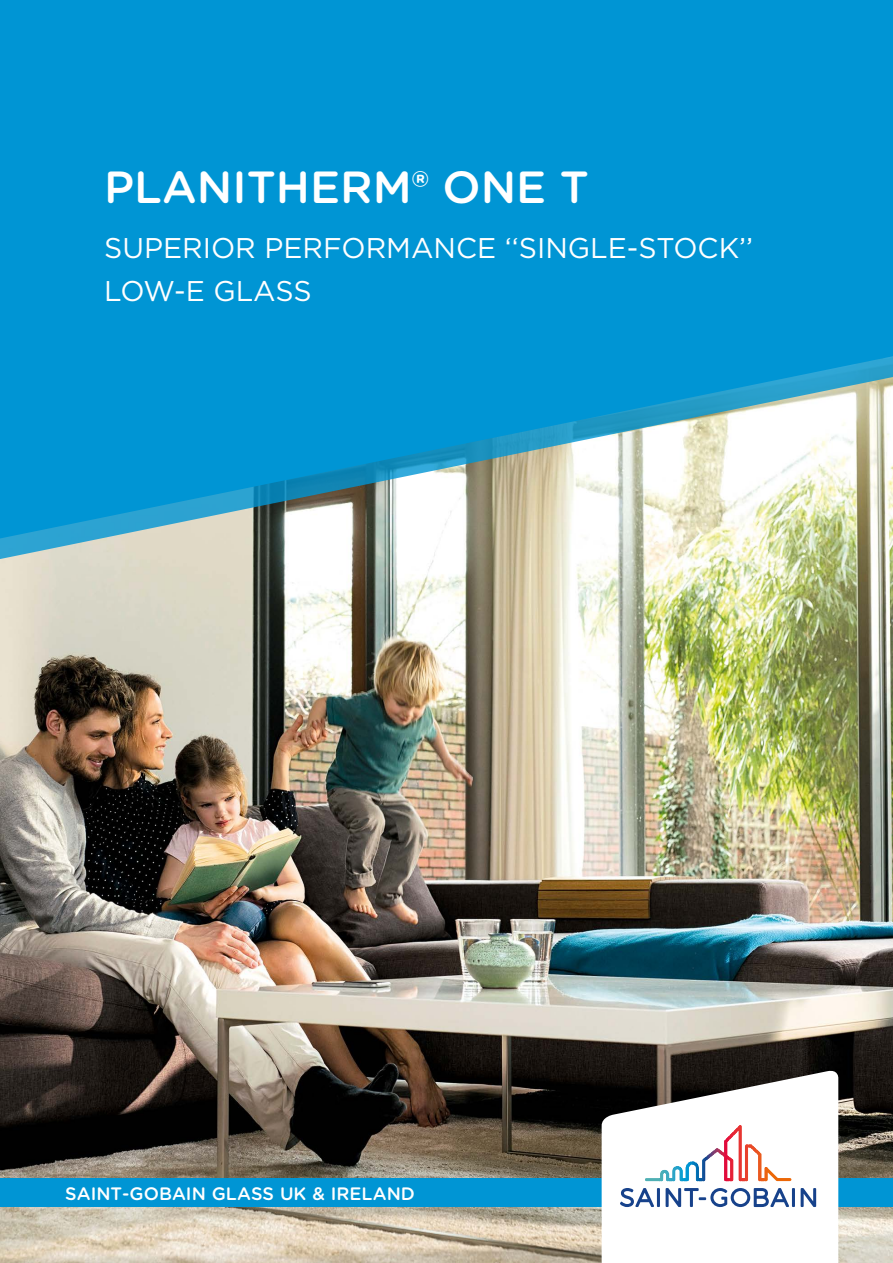
<style>
.page{position:relative;width:893px;height:1263px;background:#fff}
.page>*{position:absolute;margin:0;border:0;box-sizing:border-box;transform-origin:0 0}
.t1{font:500 45px "Gotham Rounded";color:#fff}
.t2{font:28.5px/43.8px "Gotham";color:#fff}
.t3{font:500 18px "Gotham Rounded";color:#fff}
</style>
<div class="page">
<img style="left:0;top:559px;width:893px;height:704px">
<img style="left:0;top:538px;width:893px;height:21px">
<svg style="left:0;top:0;width:893px;height:538px;background:#1e9ed2"></svg>
<div style="left:0;top:1178px;width:893px;height:29px;background:#0095d4"></div>
<svg style="left:602px;top:1069px;width:236px;height:194px"></svg>
<svg style="left:620px;top:1188px;width:34px;height:19px"></svg>
<hr style="left:657px;top:1188px;width:3px;height:19px;background:#17428b">
<svg style="left:666px;top:1188px;width:123px;height:19px;background:#a7b7d3"></svg>
<hr style="left:792px;top:1188px;width:3px;height:19px;background:#17428b">
<svg style="left:801px;top:1188px;width:15px;height:19px"></svg>
<div style="left:645px;top:1125px;width:15px;height:56px;background:#fff"></div>
<hr style="left:660px;top:1125px;width:1px;height:56px;background:#4db0b6">
<hr style="left:661px;top:1125px;width:1px;height:56px;background:#4cafb7">
<hr style="left:662px;top:1125px;width:1px;height:56px;background:#49aeb9">
<hr style="left:663px;top:1125px;width:1px;height:56px;background:#47aeb9">
<hr style="left:664px;top:1125px;width:1px;height:56px;background:#46adbb">
<hr style="left:665px;top:1125px;width:1px;height:56px;background:#42acbd">
<hr style="left:666px;top:1125px;width:1px;height:56px;background:#3fabbe">
<hr style="left:667px;top:1125px;width:1px;height:56px;background:#3fabbf">
<hr style="left:668px;top:1125px;width:1px;height:56px;background:#3ca9c1">
<hr style="left:669px;top:1125px;width:1px;height:56px;background:#38a8c2">
<hr style="left:670px;top:1125px;width:1px;height:56px;background:#37a7c3">
<hr style="left:671px;top:1125px;width:1px;height:56px;background:#34a7c4">
<hr style="left:672px;top:1125px;width:1px;height:56px;background:#30a5c5">
<hr style="left:673px;top:1125px;width:1px;height:56px;background:#2ea4c6">
<hr style="left:674px;top:1125px;width:1px;height:56px;background:#2ca4c7">
<hr style="left:675px;top:1125px;width:1px;height:56px;background:#28a3c8">
<hr style="left:676px;top:1125px;width:1px;height:56px;background:#25a2ca">
<hr style="left:677px;top:1125px;width:1px;height:56px;background:#20a1cb">
<hr style="left:678px;top:1125px;width:1px;height:56px;background:#1da0cb">
<hr style="left:679px;top:1125px;width:1px;height:56px;background:#1a9fcd">
<hr style="left:680px;top:1125px;width:1px;height:56px;background:#129ece">
<hr style="left:681px;top:1125px;width:1px;height:56px;background:#0e9dcf">
<hr style="left:682px;top:1125px;width:1px;height:56px;background:#099ccf">
<hr style="left:683px;top:1125px;width:1px;height:56px;background:#009bd1">
<hr style="left:684px;top:1125px;width:1px;height:56px;background:#009ad2">
<hr style="left:685px;top:1125px;width:1px;height:56px;background:#0099d2">
<hr style="left:686px;top:1125px;width:1px;height:56px;background:#0098d3">
<hr style="left:687px;top:1125px;width:1px;height:56px;background:#0097d4">
<hr style="left:688px;top:1125px;width:1px;height:56px;background:#0096d4">
<hr style="left:689px;top:1125px;width:1px;height:56px;background:#0092d2">
<hr style="left:690px;top:1125px;width:1px;height:56px;background:#008fd0">
<hr style="left:691px;top:1125px;width:1px;height:56px;background:#008acb">
<hr style="left:692px;top:1125px;width:1px;height:56px;background:#0084c5">
<hr style="left:693px;top:1125px;width:1px;height:56px;background:#007ec1">
<hr style="left:694px;top:1125px;width:1px;height:56px;background:#007cbe">
<hr style="left:695px;top:1125px;width:1px;height:56px;background:#0077b9">
<hr style="left:696px;top:1125px;width:1px;height:56px;background:#0071b5">
<hr style="left:697px;top:1125px;width:1px;height:56px;background:#006eb2">
<hr style="left:698px;top:1125px;width:1px;height:56px;background:#0069ad">
<hr style="left:699px;top:1125px;width:1px;height:56px;background:#0063a8">
<hr style="left:700px;top:1125px;width:1px;height:56px;background:#045ea4">
<hr style="left:701px;top:1125px;width:1px;height:56px;background:#065ca1">
<hr style="left:702px;top:1125px;width:1px;height:56px;background:#0e569d">
<hr style="left:703px;top:1125px;width:1px;height:56px;background:#135198">
<hr style="left:704px;top:1125px;width:1px;height:56px;background:#134c94">
<hr style="left:705px;top:1125px;width:1px;height:56px;background:#174991">
<hr style="left:706px;top:1125px;width:1px;height:56px;background:#16448d">
<hr style="left:707px;top:1125px;width:1px;height:56px;background:#2d4289">
<hr style="left:708px;top:1125px;width:1px;height:56px;background:#3f4285">
<hr style="left:709px;top:1125px;width:1px;height:56px;background:#484283">
<hr style="left:710px;top:1125px;width:1px;height:56px;background:#56417f">
<hr style="left:711px;top:1125px;width:1px;height:56px;background:#64407b">
<hr style="left:712px;top:1125px;width:1px;height:56px;background:#713e76">
<hr style="left:713px;top:1125px;width:1px;height:56px;background:#773e74">
<hr style="left:714px;top:1125px;width:1px;height:56px;background:#843c6f">
<hr style="left:715px;top:1125px;width:1px;height:56px;background:#903a6a">
<hr style="left:716px;top:1125px;width:1px;height:56px;background:#9a3865">
<hr style="left:717px;top:1125px;width:1px;height:56px;background:#a03662">
<hr style="left:718px;top:1125px;width:1px;height:56px;background:#aa345d">
<hr style="left:719px;top:1125px;width:1px;height:56px;background:#b53058">
<hr style="left:720px;top:1125px;width:1px;height:56px;background:#be2c53">
<hr style="left:721px;top:1125px;width:1px;height:56px;background:#c32950">
<hr style="left:722px;top:1125px;width:1px;height:56px;background:#cc244b">
<hr style="left:723px;top:1125px;width:1px;height:56px;background:#d41d45">
<hr style="left:724px;top:1125px;width:1px;height:56px;background:#d91943">
<hr style="left:725px;top:1125px;width:1px;height:56px;background:#e10b3d">
<hr style="left:726px;top:1125px;width:1px;height:56px;background:#e4083a">
<hr style="left:727px;top:1125px;width:1px;height:56px;background:#e5103a">
<hr style="left:728px;top:1125px;width:1px;height:56px;background:#e51339">
<hr style="left:729px;top:1125px;width:1px;height:56px;background:#e51839">
<hr style="left:730px;top:1125px;width:1px;height:56px;background:#e51c38">
<hr style="left:731px;top:1125px;width:1px;height:56px;background:#e62037">
<hr style="left:732px;top:1125px;width:1px;height:56px;background:#e62137">
<hr style="left:733px;top:1125px;width:1px;height:56px;background:#e62536">
<hr style="left:734px;top:1125px;width:1px;height:56px;background:#e62835">
<hr style="left:735px;top:1125px;width:1px;height:56px;background:#e62a35">
<hr style="left:736px;top:1125px;width:1px;height:56px;background:#e62c34">
<hr style="left:737px;top:1125px;width:1px;height:56px;background:#e62e34">
<hr style="left:738px;top:1125px;width:1px;height:56px;background:#e73033">
<hr style="left:739px;top:1125px;width:1px;height:56px;background:#e73332">
<hr style="left:740px;top:1125px;width:1px;height:56px;background:#e73431">
<hr style="left:741px;top:1125px;width:1px;height:56px;background:#e73731">
<hr style="left:742px;top:1125px;width:1px;height:56px;background:#e73930">
<hr style="left:743px;top:1125px;width:1px;height:56px;background:#e73b2f">
<hr style="left:744px;top:1125px;width:1px;height:56px;background:#e73c2e">
<hr style="left:745px;top:1125px;width:1px;height:56px;background:#e83f2e">
<hr style="left:746px;top:1125px;width:1px;height:56px;background:#e8412d">
<hr style="left:747px;top:1125px;width:1px;height:56px;background:#e8422c">
<hr style="left:748px;top:1125px;width:1px;height:56px;background:#e8442b">
<hr style="left:749px;top:1125px;width:1px;height:56px;background:#e8462a">
<hr style="left:750px;top:1125px;width:1px;height:56px;background:#e84828">
<hr style="left:751px;top:1125px;width:1px;height:56px;background:#e94928">
<hr style="left:752px;top:1125px;width:1px;height:56px;background:#e94b27">
<hr style="left:753px;top:1125px;width:1px;height:56px;background:#e94d25">
<hr style="left:754px;top:1125px;width:1px;height:56px;background:#e94f24">
<hr style="left:755px;top:1125px;width:1px;height:56px;background:#e95023">
<hr style="left:756px;top:1125px;width:1px;height:56px;background:#e95222">
<hr style="left:757px;top:1125px;width:1px;height:56px;background:#ea5421">
<hr style="left:758px;top:1125px;width:1px;height:56px;background:#ea561f">
<hr style="left:759px;top:1125px;width:1px;height:56px;background:#ea571e">
<hr style="left:760px;top:1125px;width:1px;height:56px;background:#ea5a1d">
<hr style="left:761px;top:1125px;width:1px;height:56px;background:#eb5c1b">
<hr style="left:762px;top:1125px;width:1px;height:56px;background:#eb5e19">
<hr style="left:763px;top:1125px;width:1px;height:56px;background:#eb5f18">
<hr style="left:764px;top:1125px;width:1px;height:56px;background:#eb6115">
<hr style="left:765px;top:1125px;width:1px;height:56px;background:#ec6213">
<hr style="left:766px;top:1125px;width:1px;height:56px;background:#ec6410">
<hr style="left:767px;top:1125px;width:1px;height:56px;background:#ec650e">
<hr style="left:768px;top:1125px;width:1px;height:56px;background:#ec6709">
<svg style="left:769px;top:1125px;width:22px;height:56px"></svg>
<h1 class="t1" style="left:104px;top:155px;width:486px">PLANITHERM® ONE T</h1>
<p class="t2" style="left:104px;top:225px;width:651px">SUPERIOR PERFORMANCE ‘‘SINGLE-STOCK’’<br>LOW-E GLASS</p>
<p class="t3" style="left:65px;top:1180px;width:351px">SAINT-GOBAIN GLASS UK &amp; IRELAND</p>
</div>
